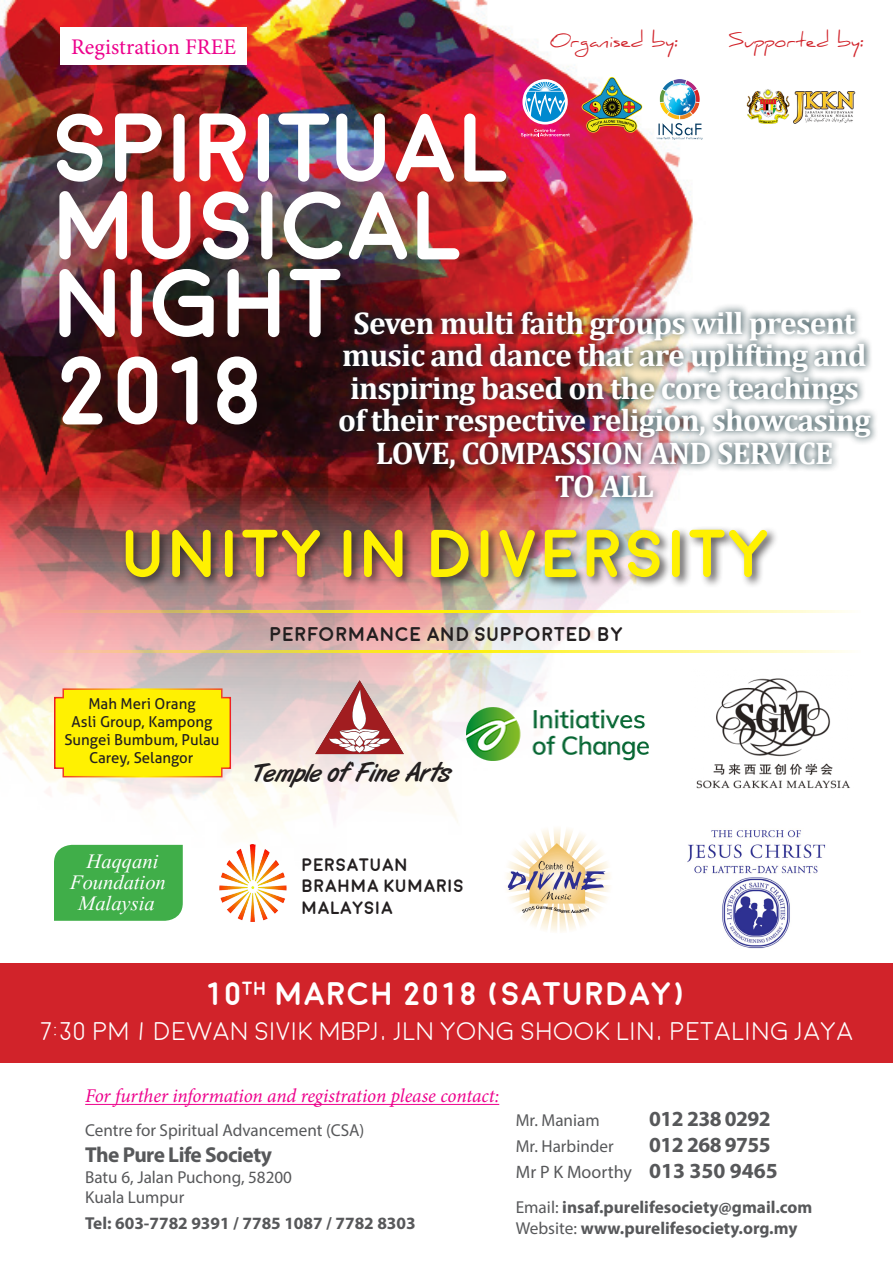
<style>
.page{position:relative;width:893px;height:1263px;background:#fff}
.page>*{position:absolute;margin:0;border:0;box-sizing:border-box;transform-origin:0 0}
.t1{font:700 97.35px "Moon";color:#fff}
.t2{font:700 67.5px "Moon";color:#fff101}
.t3{font:700 32.55px "Moon";color:#fff}
.t4{font:700 31.5px/32.5px "Cambria";letter-spacing:-.025em;color:#fff;text-align:center}
.t5{font:26.85px "Art Brush";color:#231f20}
.t6{font:300 25.5px "Moon";color:#fff}
.t7{font:25.5px "Vijaya";color:#fff}
.t8{font:22.35px "Minion Pro";color:#ed028c}
.t9{font:700 21.6px "Myriad Pro";letter-spacing:-.025em;color:#57585a}
.t10{font:700 19.8px "Moon";color:#231f20}
.t11{font:italic 19.5px "Minion Pro";letter-spacing:-.01em;color:#ed028c}
.t12{font:19.5px "Daniel";color:#d1232a}
.t13{font:700 18px/21.6px "Moon";color:#231f20}
.t14{font:18px "Myriad Pro";color:#57585a}
.t15{font:700 17.25px "Myriad Pro";color:#57585a}
.t16{font:17.25px "Myriad Pro";color:#57585a}
.t17{font:15px/18px "Aller";color:#231f20;text-align:center}
.s1{font-weight:700;font-size:21.6px}
.s2{font-weight:400}
</style>
<div class="page">
<img style="left:0;top:0;width:693px;height:488px">
<img style="left:0;top:488px;width:893px;height:617px">
<div style="left:0;top:963px;width:893px;height:99px;background:#d1232a"></div>
<img style="left:332px;top:303px;width:546px;height:201px">
<div style="left:121px;top:526px;width:658px;height:63px;background:#231f20;opacity:.75"></div>
<hr style="left:85px;top:1104px;width:414px;height:1px;background:#ed028c">
<div style="left:60px;top:28px;width:187px;height:37px;background:#fff"></div>
<hr style="left:32px;top:610px;width:829px;height:2px;background:#fff101">
<hr style="left:32px;top:651px;width:829px;height:2px;background:#fff101">
<svg style="left:315px;top:680px;width:89px;height:74px;background:#cf9b9a"></svg>
<img style="left:673px;top:817px;width:166px;height:132px">
<img style="left:459px;top:701px;width:195px;height:64px">
<img style="left:692px;top:670px;width:161px;height:126px">
<div style="left:54px;top:845px;width:129px;height:76px;background:#40ae49"></div>
<svg style="left:53px;top:688px;width:179px;height:90px;background:#fde90a"></svg>
<img style="left:219px;top:844px;width:69px;height:78px">
<div style="left:476px;top:817px;width:157px;height:131px;background:#fff"></div>
<svg style="left:506px;top:828px;width:104px;height:104px"></svg>
<img style="left:654px;top:73px;width:49px;height:67px">
<div style="left:522px;top:79px;width:46px;height:46px;border:3px solid #fff;border-radius:50%"></div>
<svg style="left:524px;top:82px;width:43px;height:40px"></svg>
<img style="left:576px;top:75px;width:69px;height:61px">
<svg style="left:521px;top:129px;width:49px;height:8px"></svg>
<img style="left:746px;top:89px;width:110px;height:35px">
<p class="t8" style="left:71px;top:32px;width:167px">Registration FREE</p>
<p class="t12" style="left:550px;top:29px;width:130px">Organised by:</p>
<p class="t12" style="left:728px;top:29px;width:138px">Supported by:</p>
<p class="t1" style="left:54px;top:100px;width:457px">SPIRITUAL</p>
<p class="t1" style="left:54px;top:178px;width:410px">MUSICAL</p>
<p class="t1" style="left:54px;top:256px;width:291px">NIGHT</p>
<p class="t1" style="left:53px;top:343px;width:213px">2018</p>
<p class="t4" style="left:338px;top:305px;width:534px">Seven multi faith groups will present music and dance that are uplifting and inspiring based on the core teachings of their respective religion, showcasing</p>
<p class="t4" style="left:376px;top:436px;width:459px">LOVE, COMPASSION AND SERVICE</p>
<p class="t4" style="left:555px;top:468px;width:101px">TO ALL</p>
<p class="t2" style="left:123px;top:520px;width:649px">UNITY IN DIVERSITY</p>
<p class="t17" style="left:64px;top:695px;width:157px">Mah Meri Orang<br>Asli Group, Kampong<br>Sungei Bumbum, Pulau<br>Carey, Selangor</p>
<p class="t7" style="left:87px;top:841px;width:73px">Haqqani</p>
<p class="t7" style="left:70px;top:862px;width:97px">Foundation</p>
<p class="t7" style="left:78px;top:883px;width:78px">Malaysia</p>
<p class="t10" style="left:270px;top:624px;width:355px">PERFORMANCE AND SUPPORTED BY</p>
<p class="t5" style="left:254px;top:758px;width:198px">Temple of Fine Arts</p>
<p class="t13" style="left:302px;top:854px;width:164px">PERSATUAN<br>BRAHMA KUMARIS<br>MALAYSIA</p>
<p class="t3" style="left:204px;top:978px;width:485px">10<sup>TH</sup> MARCH 2018 (SATURDAY)</p>
<p class="t6" style="left:40px;top:1018px;width:815px">7:30 PM / DEWAN SIVIK MBPJ, JLN YONG SHOOK LIN, PETALING JAYA</p>
<p class="t11" style="left:85px;top:1083px;width:416px">For further information and registration please contact:</p>
<p class="t16" style="left:516px;top:1110px;width:85px">Mr. Maniam</p>
<p class="t9" style="left:649px;top:1105px;width:123px">012 238 0292</p>
<p class="t16" style="left:516px;top:1136px;width:99px">Mr. Harbinder</p>
<p class="t9" style="left:649px;top:1131px;width:123px">012 268 9755</p>
<p class="t14" style="left:516px;top:1161px;width:264px">Mr P K Moorthy <span class="s1">013 350 9465</span></p>
<p class="t16" style="left:85px;top:1119px;width:281px">Centre for Spiritual Advancement (CSA)</p>
<p class="t9" style="left:85px;top:1140px;width:188px">The Pure Life Society</p>
<p class="t16" style="left:85px;top:1166px;width:208px">Batu 6, Jalan Puchong, 58200</p>
<p class="t16" style="left:85px;top:1187px;width:101px">Kuala Lumpur</p>
<p class="t15" style="left:516px;top:1196px;width:298px"><span class="s2">Email:</span> insaf.purelifesociety@gmail.com</p>
<p class="t15" style="left:85px;top:1212px;width:332px">Tel: 603-7782 9391 / 7785 1087 / 7782 8303</p>
<p class="t15" style="left:516px;top:1216px;width:283px"><span class="s2">Website:</span> www.purelifesociety.org.my</p>
</div>
